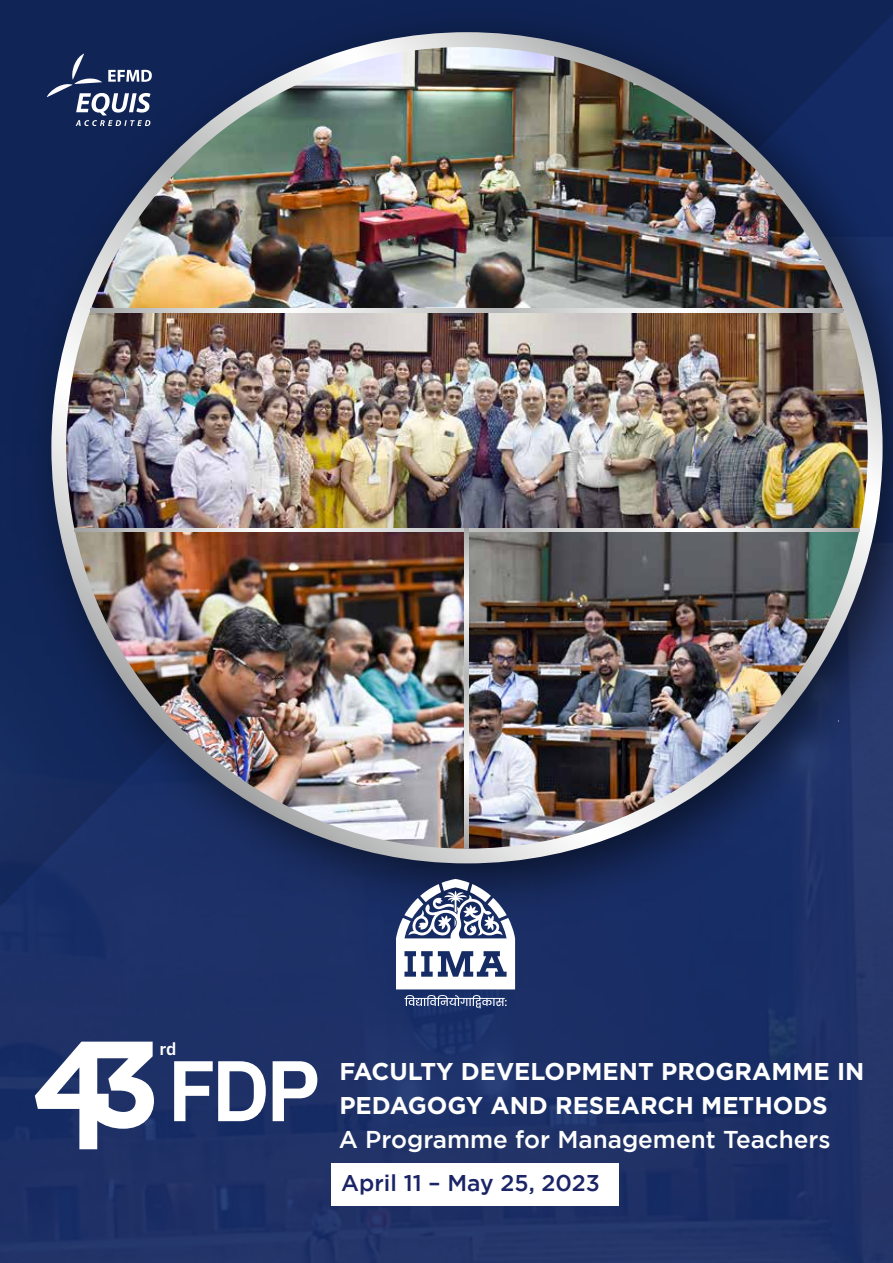
<style>
.page{position:relative;width:893px;height:1263px;background:#fff}
.page>*{position:absolute;margin:0;border:0;box-sizing:border-box;transform-origin:0 0}
.t1{font:700 24.3px/33.9px "Gotham";color:#fff}
.t2{font:500 24.3px "Gotham";color:#fff}
.t3{font:500 22.8px "Gotham";color:#1a2467}
.t4{font:600 17.25px "IBM Plex Thai";color:#fff}
</style>
<div class="page">
<img style="left:0;top:941px;width:893px;height:322px">
<img style="left:0;top:0;width:893px;height:941px">
<img style="left:90px;top:47px;width:754px;height:264px">
<img style="left:75px;top:532px;width:784px;height:317px">
<img style="left:66px;top:311px;width:802px;height:221px">
<svg style="left:91px;top:308px;width:752px;height:4px"></svg>
<svg style="left:75px;top:528px;width:784px;height:4px"></svg>
<svg style="left:465px;top:528px;width:4px;height:320px"></svg>
<div style="left:331px;top:1164px;width:288px;height:42px;background:#fff"></div>
<svg style="left:47px;top:54px;width:105px;height:72px"></svg>
<svg style="left:174px;top:1061px;width:92px;height:60px"></svg>
<svg style="left:273px;top:1061px;width:44px;height:60px"></svg>
<svg style="left:35px;top:1041px;width:119px;height:108px"></svg>
<svg style="left:396px;top:879px;width:119px;height:110px"></svg>
<svg style="left:404px;top:995px;width:103px;height:13px"></svg>
<p class="t4" style="left:159px;top:1038px;width:19px">rd</p>
<p class="t1" style="left:339px;top:1054px;width:526px">FACULTY DEVELOPMENT PROGRAMME IN<br>PEDAGOGY AND RESEARCH METHODS</p>
<p class="t2" style="left:339px;top:1125px;width:493px">A Programme for Management Teachers</p>
<p class="t3" style="left:341px;top:1170px;width:260px">April 11 – May 25, 2023</p>
</div>
